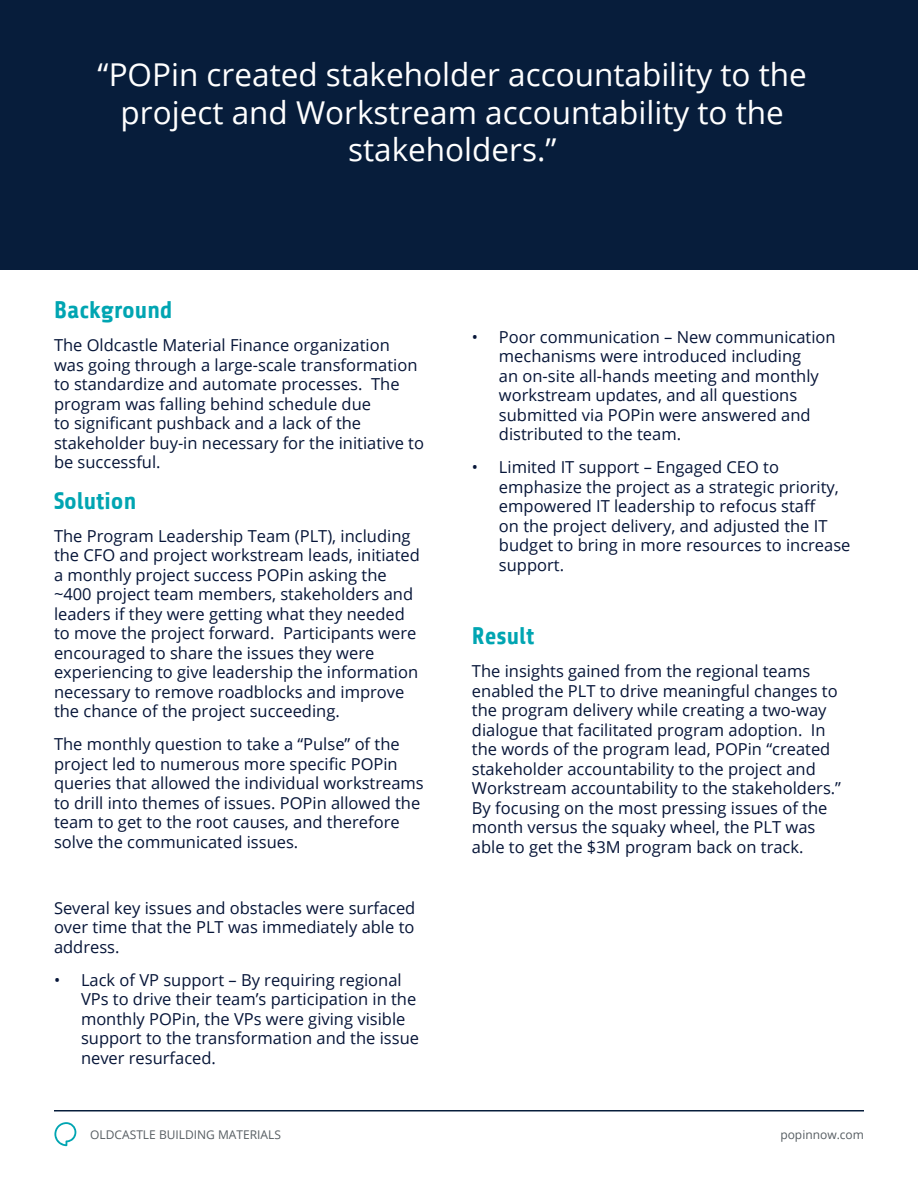
<style>
.page{position:relative;width:918px;height:1188px;background:#fff}
.page>*{position:absolute;margin:0;border:0;box-sizing:border-box;transform-origin:0 0}
.body{font:31.5px/37.5px "Open Sans";color:#fff;text-align:center}
.subhead{font:700 24px "Share";color:#00a5b2}
.body-2{font:16.5px/19.5px "Open Sans";color:#061538}
.body-3{font:12px "Open Sans";color:#565d62}
</style>
<div class="page">
<div style="left:0;top:0;width:918px;height:270px;background:#071d3b"></div>
<hr style="left:54px;top:1110px;width:810px;height:2px;background:#071d3b">
<svg style="left:54px;top:1122px;width:22px;height:24px"></svg>
<p class="body" style="left:98px;top:55px;width:711px">“POPin created stakeholder accountability to the project and Workstream accountability to the stakeholders.”</p>
<p class="subhead" style="left:54px;top:297px;width:120px">Background</p>
<p class="body-2" style="left:54px;top:335px;width:372px">The Oldcastle Material Finance organization<br>was going through a large-scale transformation to standardize and automate processes. The program was falling behind schedule due<br>to significant pushback and a lack of the stakeholder buy-in necessary for the initiative to be successful.</p>
<p class="subhead" style="left:54px;top:487px;width:84px">Solution</p>
<p class="body-2" style="left:54px;top:526px;width:367px">The Program Leadership Team (PLT), including the CFO and project workstream leads, initiated a monthly project success POPin asking the ~400 project team members, stakeholders and leaders if they were getting what they needed to move the project forward. Participants were encouraged to share the issues they were experiencing to give leadership the information necessary to remove roadblocks and improve the chance of the project succeeding.</p>
<p class="body-2" style="left:54px;top:734px;width:371px">The monthly question to take a “Pulse” of the project led to numerous more specific POPin queries that allowed the individual workstreams to drill into themes of issues. POPin allowed the team to get to the root causes, and therefore solve the communicated issues.</p>
<p class="body-2" style="left:54px;top:898px;width:363px;text-align:justify">Several key issues and obstacles were surfaced over time that the PLT was immediately able to address.</p>
<p class="body-2" style="left:81px;top:970px;width:340px;text-indent:-27px">• Lack of VP support – By requiring regional VPs to drive their team’s participation in the monthly POPin, the VPs were giving visible support to the transformation and the issue never resurfaced.</p>
<p class="body-2" style="left:499px;top:326px;width:338px;text-indent:-27px">• Poor communication – New communication mechanisms were introduced including<br>an on-site all-hands meeting and monthly workstream updates, and all questions submitted via POPin were answered and distributed to the team.</p>
<p class="body-2" style="left:499px;top:457px;width:353px;text-indent:-27px">• Limited IT support – Engaged CEO to emphasize the project as a strategic priority, empowered IT leadership to refocus staff<br>on the project delivery, and adjusted the IT budget to bring in more resources to increase support.</p>
<p class="subhead" style="left:472px;top:623px;width:64px">Result</p>
<p class="body-2" style="left:472px;top:661px;width:371px">The insights gained from the regional teams enabled the PLT to drive meaningful changes to the program delivery while creating a two-way dialogue that facilitated program adoption. In the words of the program lead, POPin “created stakeholder accountability to the project and Workstream accountability to the stakeholders.” By focusing on the most pressing issues of the month versus the squaky wheel, the PLT was able to get the $3M program back on track.</p>
<p class="body-3" style="left:90px;top:1127px;width:192px">OLDCASTLE BUILDING MATERIALS</p>
<p class="body-3" style="left:780px;top:1127px;width:85px">popinnow.com</p>
</div>
